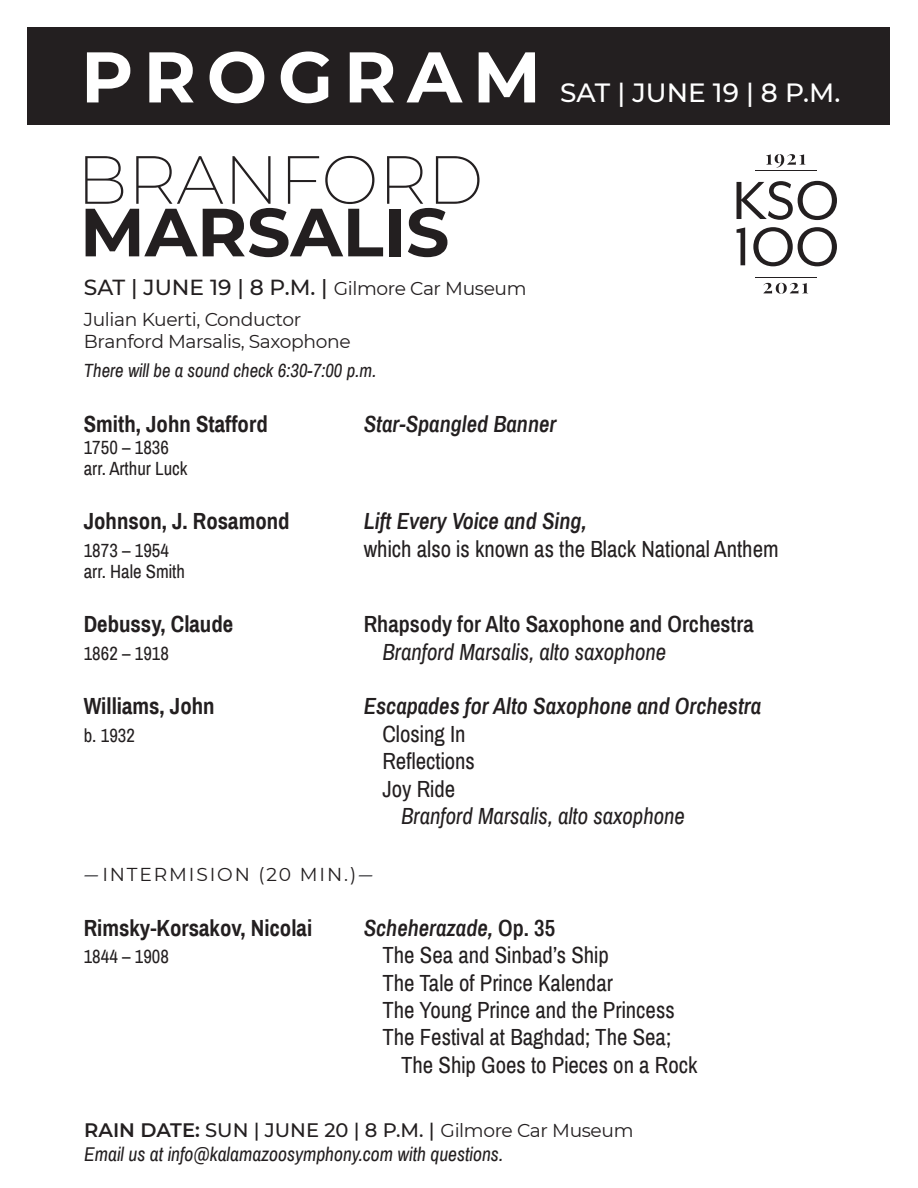
<style>
.page{position:relative;width:918px;height:1188px;background:#fff}
.page>*{position:absolute;margin:0;border:0;box-sizing:border-box;transform-origin:0 0}
.t1{font:700 71.55px "Montserrat";letter-spacing:.15em;color:#fff}
.t2{font:200 68.1px "Montserrat";color:#231f20}
.t3{font:700 68.1px "Montserrat";color:#231f20}
.t4{font:500 26.4px "Montserrat";color:#fff}
.t5{font:22.8px "Archivo Narrow";color:#231f20}
.t6{font:italic 600 22.8px "Archivo Narrow";color:#231f20}
.t7{font:700 22.8px "Archivo Narrow";color:#231f20}
.t8{font:italic 22.8px "Archivo Narrow";color:#231f20}
.t9{font:600 22.8px "Archivo Narrow";color:#231f20}
.t10{font:500 21.75px "Montserrat";color:#231f20}
.t11{font:italic 19.5px "Archivo Narrow";color:#231f20}
.t12{font:500 19.5px "Montserrat";color:#231f20}
.t13{font:18.6px "Archivo Narrow";color:#231f20}
.t14{font:18.6px "Montserrat";letter-spacing:-.02em;color:#231f20}
.t15{font:italic 18.6px "Archivo Narrow";color:#231f20}
.t16{font:18.6px "Montserrat";letter-spacing:.1em;color:#231f20}
.s1{font-weight:400;font-size:18.6px}
.s2{font-family:"Archer";font-weight:600;font-style:italic;color:#636366}
.s3{font-style:normal}
.s4{font-weight:600}
</style>
<div class="page">
<div style="left:28px;top:27px;width:862px;height:97px;background:#231f20"></div>
<hr style="left:755px;top:171px;width:62px;height:1px;background:#231f20">
<hr style="left:755px;top:277px;width:62px;height:1px;background:#231f20">
<svg style="left:766px;top:154px;width:40px;height:14px"></svg>
<svg style="left:737px;top:227px;width:100px;height:39px"></svg>
<svg style="left:737px;top:181px;width:100px;height:39px"></svg>
<svg style="left:763px;top:283px;width:45px;height:11px"></svg>
<p class="t1" style="left:81px;top:25px;width:462px">PROGRAM</p>
<p class="t2" style="left:77px;top:134px;width:408px">BRANFORD</p>
<p class="t3" style="left:80px;top:183px;width:371px">MARSALIS</p>
<p class="t10" style="left:84px;top:272px;width:444px">SAT | JUNE 19 | 8 P.M. | <span class="s1">Gilmore Car Museum</span></p>
<p class="t14" style="left:84px;top:306px;width:219px">Julian Kuerti, Conductor</p>
<p class="t14" style="left:84px;top:328px;width:268px">Branford Marsalis, Saxophone</p>
<p class="t4" style="left:560px;top:74px;width:282px">SAT | JUNE 19 | 8 P.M.</p>
<p class="t15" style="left:84px;top:359px;width:294px">There will be a sound check 6:30-7:00 p.m.</p>
<p class="t7" style="left:84px;top:410px;width:185px">Smith, John Stafford</p>
<p class="t6" style="left:364px;top:410px;width:194px">Star-Spangled Banner</p>
<p class="t13" style="left:84px;top:436px;width:87px">1750 – 1836</p>
<p class="t13" style="left:84px;top:457px;width:105px">arr. Arthur Luck</p>
<p class="t7" style="left:84px;top:508px;width:207px">Johnson, J. Rosamond</p>
<p class="t6" style="left:364px;top:508px;width:224px">Lift Every Voice and Sing,</p>
<p class="t13" style="left:84px;top:539px;width:87px">1873 – 1954</p>
<p class="t5" style="left:364px;top:535px;width:416px">which also is known as the Black National Anthem</p>
<p class="t13" style="left:84px;top:560px;width:103px">arr. Hale Smith</p>
<p class="t7" style="left:84px;top:611px;width:151px">Debussy, Claude</p>
<p class="t9" style="left:364px;top:611px;width:391px">Rhapsody for Alto Saxophone and Orchestra</p>
<p class="t13" style="left:84px;top:642px;width:87px">1862 – 1918</p>
<p class="t8" style="left:382px;top:638px;width:285px">Branford Marsalis, alto saxophone</p>
<p class="t7" style="left:84px;top:693px;width:132px">Williams, John</p>
<p class="t6" style="left:364px;top:693px;width:399px">Escapades for Alto Saxophone and Orchestra</p>
<p class="t13" style="left:84px;top:724px;width:53px">b. 1932</p>
<p class="t5" style="left:382px;top:720px;width:85px">Closing In</p>
<p class="t5" style="left:382px;top:747px;width:94px">Reflections</p>
<p class="t5" style="left:382px;top:775px;width:74px">Joy Ride</p>
<p class="t8" style="left:401px;top:802px;width:285px">Branford Marsalis, alto saxophone</p>
<p class="t16" style="left:84px;top:862px;width:290px"><span class="s2">—</span> INTERMISION (20 MIN.)<span class="s2">—</span></p>
<p class="t7" style="left:84px;top:914px;width:230px">Rimsky-Korsakov, Nicolai</p>
<p class="t6" style="left:364px;top:914px;width:193px">Scheherazade, <span class="s3">Op. 35</span></p>
<p class="t13" style="left:84px;top:946px;width:87px">1844 – 1908</p>
<p class="t5" style="left:382px;top:942px;width:228px">The Sea and Sinbad’s Ship</p>
<p class="t5" style="left:382px;top:969px;width:232px">The Tale of Prince Kalendar</p>
<p class="t5" style="left:382px;top:996px;width:294px">The Young Prince and the Princess</p>
<p class="t5" style="left:382px;top:1024px;width:290px">The Festival at Baghdad; The Sea;</p>
<p class="t5" style="left:401px;top:1051px;width:298px">The Ship Goes to Pieces on a Rock</p>
<p class="t12" style="left:84px;top:1117px;width:551px"><span class="s4">RAIN DATE:</span> SUN | JUNE 20 | 8 P.M. | <span class="s1">Gilmore Car Museum</span></p>
<p class="t11" style="left:84px;top:1142px;width:421px">Email us at info@kalamazoosymphony.com with questions.</p>
</div>
